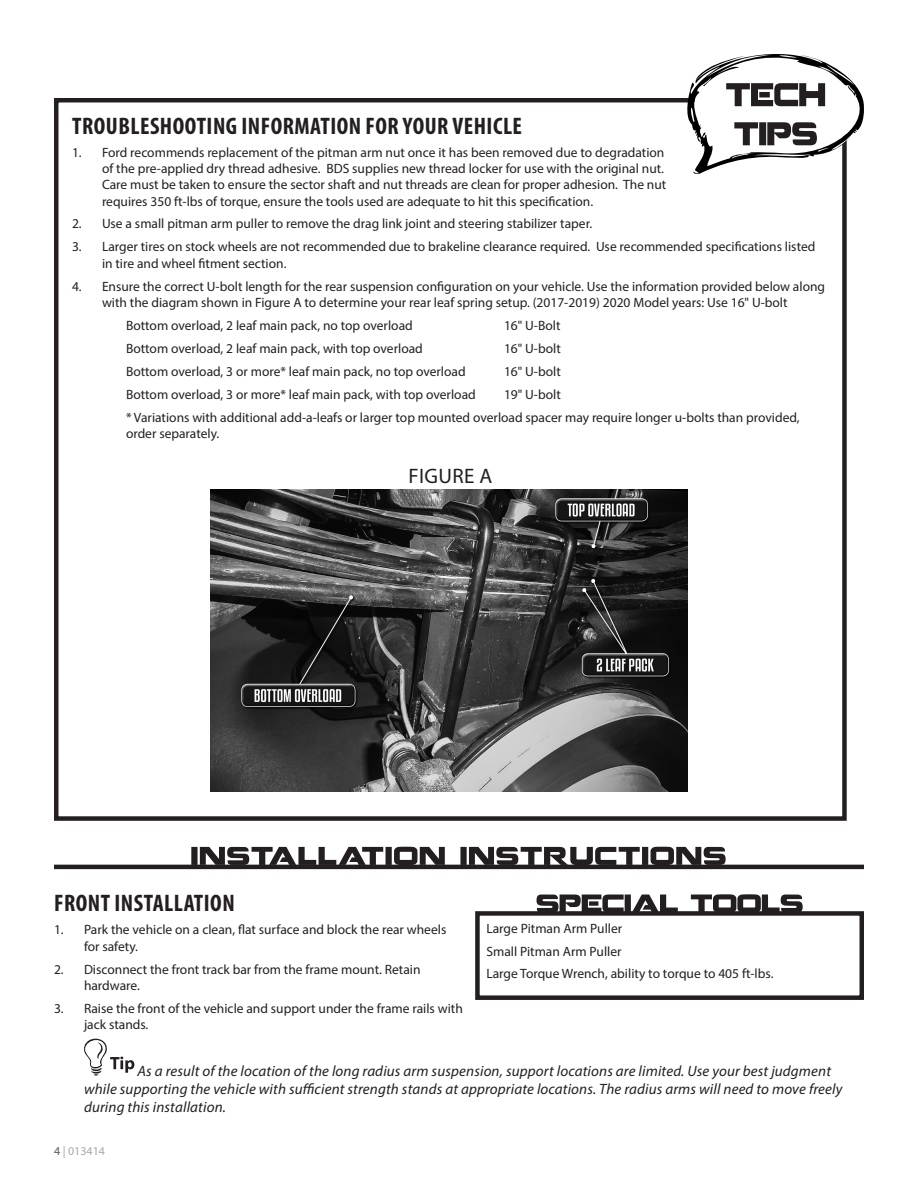
<style>
.page{position:relative;width:918px;height:1188px;background:#fff}
.page>*{position:absolute;margin:0;border:0;box-sizing:border-box;transform-origin:0 0}
.Headline{font:700 condensed 24px "Myriad Pro";letter-spacing:.02em;color:#231f20}
.Photo-Caption{font:21px "Myriad Pro";letter-spacing:.02em;color:#231f20}
.Special__-_Note{font:italic 15px/18px "Myriad Pro";letter-spacing:.01em;color:#231f20}
.t1{font:13.5px/16.2px "Myriad Pro";color:#231f20}
.t2{font:12px "Myriad Pro";color:#a8a9ad}
.s1{color:#57585a}
</style>
<div class="page">
<svg style="left:191px;top:847px;width:535px;height:18px"></svg>
<hr style="left:54px;top:865px;width:810px;height:4px;background:#231f20">
<svg style="left:84px;top:1038px;width:50px;height:38px"></svg>
<div style="left:475px;top:911px;width:389px;height:89px;border:4px solid #231f20"></div>
<svg style="left:537px;top:894px;width:266px;height:19px"></svg>
<img style="left:211px;top:490px;width:476px;height:302px">
<div style="left:54px;top:98px;width:793px;height:723px;border:4px solid #231f20"></div>
<svg style="left:687px;top:54px;width:177px;height:120px"></svg>
<p class="Headline" style="left:72px;top:111px;width:451px">TROUBLESHOOTING INFORMATION FOR YOUR VEHICLE</p>
<p class="t1" style="left:102px;top:144px;width:566px;text-indent:-30px">1. Ford recommends replacement of the pitman arm nut once it has been removed due to degradation of the pre-applied dry thread adhesive. BDS supplies new thread locker for use with the original nut.<br>Care must be taken to ensure the sector shaft and nut threads are clean for proper adhesion. The nut requires 350 ft-lbs of torque, ensure the tools used are adequate to hit this specification.</p>
<p class="t1" style="left:72px;top:216px;width:522px">2. Use a small pitman arm puller to remove the drag link joint and steering stabilizer taper.</p>
<p class="t1" style="left:102px;top:239px;width:715px;text-indent:-30px">3. Larger tires on stock wheels are not recommended due to brakeline clearance required. Use recommended specifications listed in tire and wheel fitment section.</p>
<p class="t1" style="left:72px;top:278px;width:755px;text-align:center">4. Ensure the correct U-bolt length for the rear suspension configuration on your vehicle. Use the information provided below along with the diagram shown in Figure A to determine your rear leaf spring setup. (2017-2019) 2020 Model years: Use 16" U-bolt</p>
<p class="t1" style="left:126px;top:317px;width:288px">Bottom overload, 2 leaf main pack, no top overload</p>
<p class="t1" style="left:504px;top:317px;width:58px">16" U-Bolt</p>
<p class="t1" style="left:126px;top:340px;width:298px">Bottom overload, 2 leaf main pack, with top overload</p>
<p class="t1" style="left:504px;top:340px;width:58px">16" U-bolt</p>
<p class="t1" style="left:126px;top:363px;width:341px">Bottom overload, 3 or more* leaf main pack, no top overload</p>
<p class="t1" style="left:504px;top:363px;width:58px">16" U-bolt</p>
<p class="t1" style="left:126px;top:386px;width:351px">Bottom overload, 3 or more* leaf main pack, with top overload</p>
<p class="t1" style="left:504px;top:386px;width:58px">19" U-bolt</p>
<p class="t1" style="left:126px;top:409px;width:675px">* Variations with additional add-a-leafs or larger top mounted overload spacer may require longer u-bolts than provided, order separately.</p>
<p class="Photo-Caption" style="left:408px;top:463px;width:85px">FIGURE A</p>
<p class="Headline" style="left:54px;top:888px;width:182px">FRONT INSTALLATION</p>
<p class="t1" style="left:84px;top:922px;width:364px;text-indent:-30px">1. Park the vehicle on a clean, flat surface and block the rear wheels for safety.</p>
<p class="t1" style="left:84px;top:961px;width:338px;text-indent:-30px">2. Disconnect the front track bar from the frame mount. Retain hardware.</p>
<p class="t1" style="left:84px;top:1000px;width:380px;text-indent:-30px">3. Raise the front of the vehicle and support under the frame rails with jack stands.</p>
<p class="Special__-_Note" style="left:84px;top:1061px;width:760px;text-indent:53px">As a result of the location of the long radius arm suspension, support locations are limited. Use your best judgment while supporting the vehicle with sufficient strength stands at appropriate locations. The radius arms will need to move freely during this installation.</p>
<p class="t1" style="left:486px;top:920px;width:137px">Large Pitman Arm Puller</p>
<p class="t1" style="left:486px;top:943px;width:137px">Small Pitman Arm Puller</p>
<p class="t1" style="left:486px;top:966px;width:289px">Large Torque Wrench, ability to torque to 405 ft-lbs.</p>
<p class="t2" style="left:54px;top:1143px;width:53px"><span class="s1">4</span> | 013414</p>
</div>
